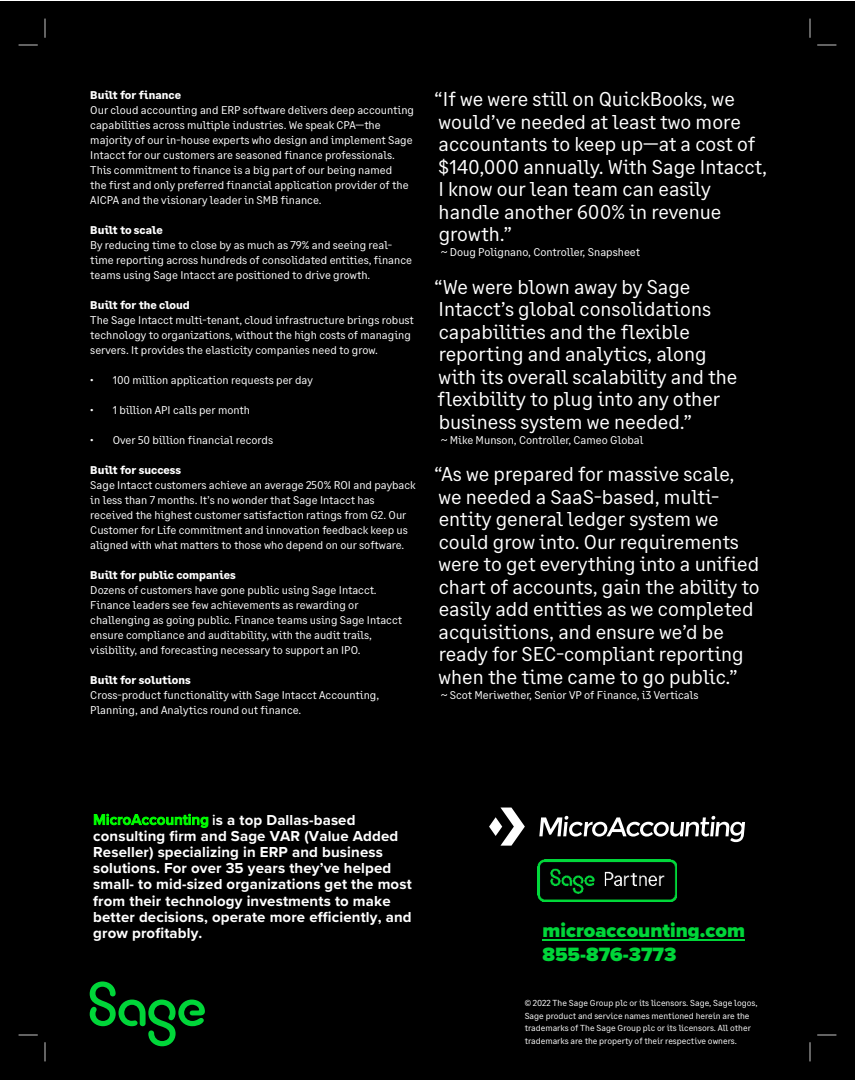
<style>
.page{position:relative;width:855px;height:1080px;background:#fff}
.page>*{position:absolute;margin:0;border:0;box-sizing:border-box;transform-origin:0 0}
.t1{font:20px/22.5px "Sage Text";color:#fff}
.t2{font:900 20px/24px "Proxima Nova";color:#00d639}
.t3{font:700 15px/16.2px "Proxima Nova";letter-spacing:.01em;color:#fff}
.t4{font:11.25px/15px "Sage Text";color:#fff}
.t5{font:700 11.25px "Sage Text";color:#fff}
.t6{font:8.75px/12.5px "Sage Text";color:#fff}
.s1{font-weight:600;color:#0f0}
.s2{font-weight:600}
</style>
<div class="page">
<div style="left:0;top:2px;width:855px;height:1078px;background:#000"></div>
<svg style="left:90px;top:981px;width:115px;height:65px"></svg>
<svg style="left:19px;top:44px;width:19px;height:2px"></svg>
<svg style="left:818px;top:44px;width:18px;height:2px"></svg>
<svg style="left:19px;top:1034px;width:19px;height:2px"></svg>
<svg style="left:818px;top:1034px;width:18px;height:2px"></svg>
<svg style="left:44px;top:19px;width:2px;height:18px"></svg>
<svg style="left:44px;top:1042px;width:2px;height:19px"></svg>
<svg style="left:809px;top:19px;width:2px;height:18px"></svg>
<svg style="left:809px;top:1042px;width:2px;height:19px"></svg>
<hr style="left:543px;top:939px;width:202px;height:2px;background:#00d639">
<img style="left:538px;top:859px;width:139px;height:42px">
<svg style="left:539px;top:816px;width:206px;height:26px"></svg>
<svg style="left:489px;top:808px;width:36px;height:38px"></svg>
<p class="t5" style="left:90px;top:90px;width:92px">Built for finance</p>
<p class="t4" style="left:90px;top:103px;width:325px">Our cloud accounting and ERP software delivers deep accounting capabilities across multiple industries. We speak CPA—the majority of our in-house experts who design and implement Sage Intacct for our customers are seasoned finance professionals.<br>This commitment to finance is a big part of our being named<br>the first and only preferred financial application provider of the AICPA and the visionary leader in SMB finance.</p>
<p class="t5" style="left:90px;top:225px;width:74px">Built to scale</p>
<p class="t4" style="left:90px;top:238px;width:323px">By reducing time to close by as much as 79% and seeing real&shy;time reporting across hundreds of consolidated entities, finance teams using Sage Intacct are positioned to drive growth.</p>
<p class="t5" style="left:90px;top:300px;width:101px">Built for the cloud</p>
<p class="t4" style="left:90px;top:313px;width:325px">The Sage Intacct multi-tenant, cloud infrastructure brings robust technology to organizations, without the high costs of managing servers. It provides the elasticity companies need to grow.</p>
<p class="t4" style="left:90px;top:373px;width:224px">• 100 million application requests per day</p>
<p class="t4" style="left:90px;top:403px;width:161px">• 1 billion API calls per month</p>
<p class="t4" style="left:90px;top:433px;width:184px">• Over 50 billion financial records</p>
<p class="t5" style="left:90px;top:465px;width:92px">Built for success</p>
<p class="t4" style="left:90px;top:478px;width:327px">Sage Intacct customers achieve an average 250% ROI and payback in less than 7 months. It’s no wonder that Sage Intacct has received the highest customer satisfaction ratings from G2. Our Customer for Life commitment and innovation feedback keep us aligned with what matters to those who depend on our software.</p>
<p class="t5" style="left:90px;top:570px;width:147px">Built for public companies</p>
<p class="t4" style="left:90px;top:583px;width:313px">Dozens of customers have gone public using Sage Intacct.<br>Finance leaders see few achievements as rewarding or challenging as going public. Finance teams using Sage Intacct ensure compliance and auditability, with the audit trails, visibility, and forecasting necessary to support an IPO.</p>
<p class="t5" style="left:90px;top:675px;width:102px">Built for solutions</p>
<p class="t4" style="left:90px;top:688px;width:290px">Cross-product functionality with Sage Intacct Accounting,<br>Planning, and Analytics round out finance.</p>
<h1 class="t1" style="left:434px;top:89px;width:334px">“If we were still on QuickBooks, we would’ve needed at least two more accountants to keep up—at a cost of $140,000 annually. With Sage Intacct,<br>I know our lean team can easily handle another 600% in revenue growth.”</h1>
<p class="t4" style="left:441px;top:246px;width:200px">~ Doug Polignano, Controller, Snapsheet</p>
<h1 class="t1" style="left:434px;top:277px;width:305px">“We were blown away by Sage<br>Intacct’s global consolidations capabilities and the flexible reporting and analytics, along with its overall scalability and the flexibility to plug into any other business system we needed.”</h1>
<p class="t4" style="left:441px;top:433px;width:204px">~ Mike Munson, Controller, Cameo Global</p>
<p class="t1" style="left:434px;top:464px;width:327px">“As we prepared for massive scale, we needed a SaaS-based, multi&shy;entity general ledger system we could grow into. Our requirements were to get everything into a unified chart of accounts, gain the ability to easily add entities as we completed acquisitions, and ensure we’d be ready for SEC-compliant reporting when the time came to go public.”</p>
<p class="t4" style="left:441px;top:688px;width:259px">~ Scot Meriwether, Senior VP of Finance, i3 Verticals</p>
<p class="t3" style="left:93px;top:811px;width:320px"><span class="s1">MicroAccounting</span> <span class="s2">i</span>s a top Dallas-based consulting firm and Sage VAR (Value Added Reseller) specializing in ERP and business solutions. For over 35 years they’ve helped small- to mid-sized organizations get the most from their technology investments to make better decisions, operate more efficiently, and grow profitably.</p>
<h1 class="t2" style="left:543px;top:918px;width:204px">microaccounting.com<br>855-876-3773</h1>
<p class="t6" style="left:525px;top:997px;width:234px">© 2022 The Sage Group plc or its licensors. Sage, Sage logos, Sage product and service names mentioned herein are the trademarks of The Sage Group plc or its licensors. All other trademarks are the property of their respective owners.</p>
</div>
